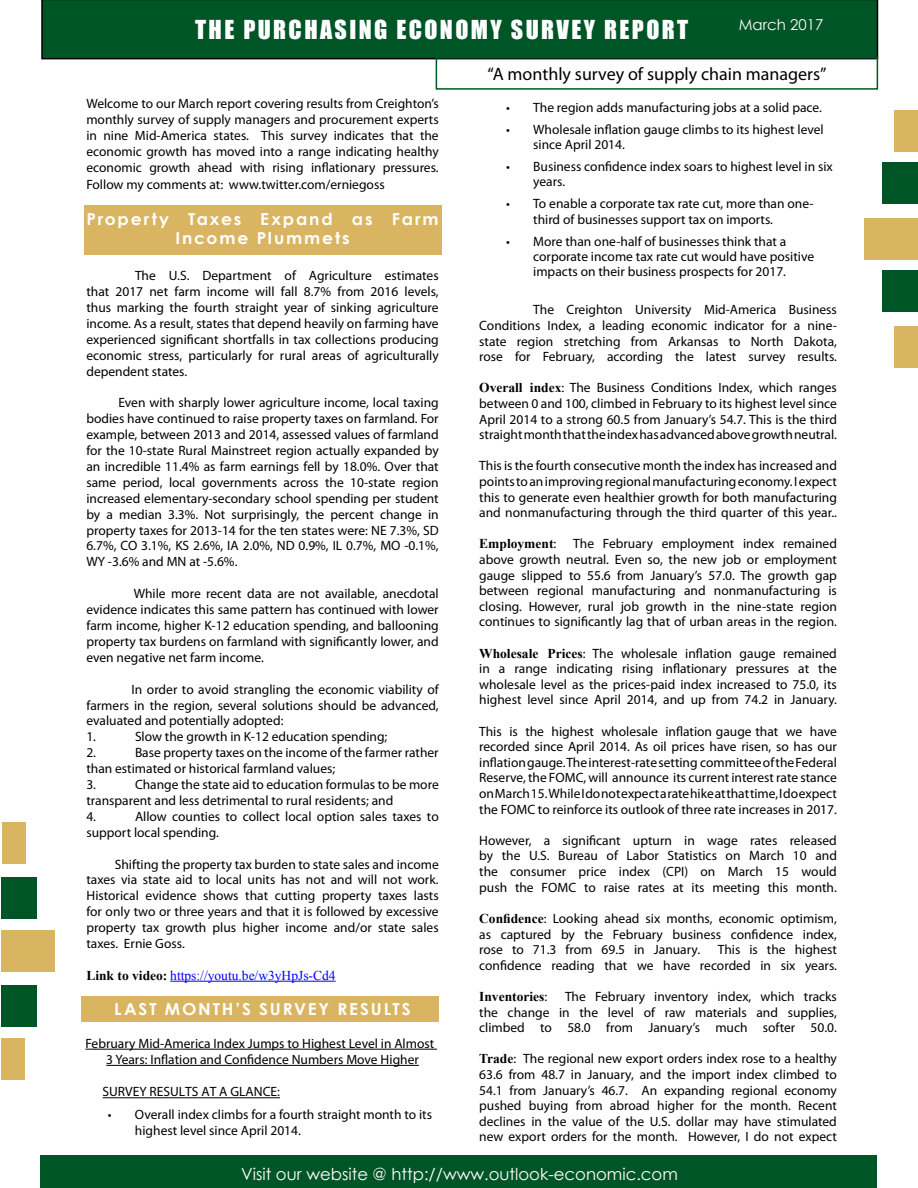
<style>
.page{position:relative;width:918px;height:1188px;background:#fff}
.page>*{position:absolute;margin:0;border:0;box-sizing:border-box;transform-origin:0 0}
.t1{font:24px "Impact";letter-spacing:.1em;color:#fff}
.t2{font:18px "Myriad Pro";color:#000}
.t3{font:700 16.5px/19.8px "Century Gothic";letter-spacing:.11em;color:#fff;text-align:center;scale:1.04 1}
.t4{font:16.5px "Century Gothic";color:#fff}
.t5{font:15px "Century Gothic";color:#fff}
.t6{font:13.5px/15.6px "Myriad Pro";color:#000;text-align:justify}
.t7{font:13.5px "Times New Roman";color:#00f}
.t8{font:700 13.5px "Times New Roman";color:#000}
.s1{font-weight:700;color:#000}
.s2{font-family:"Times New Roman";font-weight:700}
.s3{font-family:"Myriad Pro";font-weight:400}
</style>
<div class="page">
<div style="left:2px;top:822px;width:24px;height:42px;background:#d9b562"></div>
<div style="left:1px;top:878px;width:36px;height:42px;background:#005526"></div>
<div style="left:2px;top:930px;width:53px;height:42px;background:#d9b562"></div>
<div style="left:1px;top:986px;width:36px;height:42px;background:#005526"></div>
<div style="left:1px;top:1038px;width:24px;height:42px;background:#d9b562"></div>
<div style="left:894px;top:326px;width:24px;height:42px;background:#d9b562"></div>
<div style="left:882px;top:270px;width:36px;height:42px;background:#005526"></div>
<div style="left:864px;top:218px;width:54px;height:42px;background:#d9b562"></div>
<div style="left:882px;top:162px;width:36px;height:42px;background:#005526"></div>
<div style="left:894px;top:110px;width:24px;height:42px;background:#d9b562"></div>
<div style="left:40px;top:1155px;width:838px;height:33px;background:#005526"></div>
<div style="left:41px;top:0;width:837px;height:59px;background:#005526"></div>
<div style="left:436px;top:57px;width:442px;height:33px;border:2px solid #005526"></div>
<div style="left:84px;top:205px;width:358px;height:50px;background:#d9b562"></div>
<div style="left:81px;top:996px;width:358px;height:26px;background:#d9b562"></div>
<hr style="left:170px;top:981px;width:166px;height:1px;background:#00f">
<hr style="left:86px;top:1049px;width:351px;height:1px;background:#000">
<hr style="left:106px;top:1065px;width:313px;height:1px;background:#000">
<hr style="left:103px;top:1097px;width:177px;height:1px;background:#000">
<p class="t5" style="left:739px;top:14px;width:86px">March 2017</p>
<h2 class="t2" style="left:488px;top:63px;width:340px">“A monthly survey of supply chain managers”</h2>
<h1 class="t1" style="left:195px;top:16px;width:495px">THE PURCHASING ECONOMY SURVEY REPORT</h1>
<p class="t6" style="left:86px;top:95px;width:354px;line-height:16.2px">Welcome to our March report covering results from Creighton’s monthly survey of supply managers and procurement experts in nine Mid-America states. This survey indicates that the economic growth has moved into a range indicating healthy economic growth ahead with rising inflationary pressures.<br>Follow my comments at: www.twitter.com/erniegoss</p>
<p class="t3" style="left:86px;top:208px;width:340px">Property Taxes Expand as Farm<br>Income Plummets</p>
<p class="t6" style="left:86px;top:267px;width:354px;text-indent:49px">The U.S. Department of Agriculture estimates that 2017 net farm income will fall 8.7% from 2016 levels, thus marking the fourth straight year of sinking agriculture income. As a result, states that depend heavily on farming have experienced significant shortfalls in tax collections producing economic stress, particularly for rural areas of agriculturally dependent states.</p>
<p class="t6" style="left:86px;top:395px;width:354px;text-indent:32px">Even with sharply lower agriculture income, local taxing bodies have continued to raise property taxes on farmland. For example, between 2013 and 2014, assessed values of farmland for the 10-state Rural Mainstreet region actually expanded by an incredible 11.4% as farm earnings fell by 18.0%. Over that same period, local governments across the 10-state region increased elementary-secondary school spending per student by a median 3.3%. Not surprisingly, the percent change in property taxes for 2013-14 for the ten states were: NE 7.3%, SD 6.7%, CO 3.1%, KS 2.6%, IA 2.0%, ND 0.9%, IL 0.7%, MO -0.1%, WY -3.6% and MN at -5.6%.</p>
<p class="t6" style="left:86px;top:585px;width:354px;text-indent:47px">While more recent data are not available, anecdotal evidence indicates this same pattern has continued with lower farm income, higher K-12 education spending, and ballooning property tax burdens on farmland with significantly lower, and even negative net farm income.</p>
<p class="t6" style="left:86px;top:681px;width:354px;text-align:left;text-indent:45px">In order to avoid strangling the economic viability of farmers in the region, several solutions should be advanced, evaluated and potentially adopted:<br>1.</p>
<p class="t6" style="left:135px;top:729px;width:254px">Slow the growth in K-12 education spending;</p>
<p class="t6" style="left:86px;top:745px;width:354px;text-align:left;text-indent:49px">Base property taxes on the income of the farmer rather than estimated or historical farmland values;<br>3.</p>
<p class="t6" style="left:86px;top:745px;width:11px">2.</p>
<p class="t6" style="left:86px;top:776px;width:354px;text-align:left;text-indent:49px">Change the state aid to education formulas to be more transparent and less detrimental to rural residents; and<br>4.</p>
<p class="t6" style="left:86px;top:808px;width:354px;text-indent:49px">Allow counties to collect local option sales taxes to support local spending.</p>
<p class="t6" style="left:86px;top:856px;width:354px;text-indent:28px">Shifting the property tax burden to state sales and income taxes via state aid to local units has not and will not work.<br>Historical evidence shows that cutting property taxes lasts for only two or three years and that it is followed by excessive property tax growth plus higher income and/or state sales taxes. Ernie Goss.</p>
<p class="t7" style="left:86px;top:966px;width:251px"><span class="s1">Link to video:</span> https://youtu.be/w3yHpJs-Cd4</p>
<p class="t3" style="left:114px;top:999px;width:287px">LAST MONTH’S SURVEY RESULTS</p>
<p class="t6" style="left:86px;top:1035px;width:350px;line-height:16.2px;text-align:center">February Mid-America Index Jumps to Highest Level in Almost<br>3 Years: Inflation and Confidence Numbers Move Higher</p>
<p class="t6" style="left:103px;top:1084px;width:179px">SURVEY RESULTS AT A GLANCE:</p>
<p class="t6" style="left:135px;top:1107px;width:299px;text-indent:-27px">• Overall index climbs for a fourth straight month to its highest level since April 2014.</p>
<p class="t6" style="left:506px;top:99px;width:317px">• The region adds manufacturing jobs at a solid pace.</p>
<p class="t6" style="left:533px;top:121px;width:292px;text-indent:-27px">• Wholesale inflation gauge climbs to its highest level since April 2014.</p>
<p class="t6" style="left:533px;top:159px;width:301px;text-indent:-27px">• Business confidence index soars to highest level in six years.</p>
<p class="t6" style="left:533px;top:196px;width:282px;text-indent:-27px">• To enable a corporate tax rate cut, more than one&shy;third of businesses support tax on imports.</p>
<p class="t6" style="left:533px;top:233px;width:282px;text-align:left;text-indent:-27px">• More than one-half of businesses think that a corporate income tax rate cut would have positive impacts on their business prospects for 2017.</p>
<p class="t6" style="left:479px;top:302px;width:359px;text-indent:54px">The Creighton University Mid-America Business Conditions Index, a leading economic indicator for a nine&shy;state region stretching from Arkansas to North Dakota, rose for February, according the latest survey results.</p>
<p class="t6" style="left:479px;top:380px;width:359px"><span class="s2">Overall index</span>: The Business Conditions Index, which ranges between 0 and 100, climbed in February to its highest level since April 2014 to a strong 60.5 from January’s 54.7. This is the third straight month that the index has advanced above growth neutral.</p>
<p class="t6" style="left:479px;top:458px;width:359px">This is the fourth consecutive month the index has increased and points to an improving regional manufacturing economy. I expect this to generate even healthier growth for both manufacturing and nonmanufacturing through the third quarter of this year..</p>
<p class="t8" style="left:479px;top:535px;width:79px">Employment<span class="s3">:</span></p>
<p class="t6" style="left:479px;top:536px;width:359px;text-indent:94px">The February employment index remained above growth neutral. Even so, the new job or employment gauge slipped to 55.6 from January’s 57.0. The growth gap between regional manufacturing and nonmanufacturing is closing. However, rural job growth in the nine-state region continues to significantly lag that of urban areas in the region.</p>
<p class="t6" style="left:479px;top:645px;width:359px"><span class="s2">Wholesale Prices</span>: The wholesale inflation gauge remained in a range indicating rising inflationary pressures at the wholesale level as the prices-paid index increased to 75.0, its highest level since April 2014, and up from 74.2 in January.</p>
<p class="t6" style="left:479px;top:723px;width:359px">This is the highest wholesale inflation gauge that we have recorded since April 2014. As oil prices have risen, so has our inflation gauge. The interest-rate setting committee of the Federal Reserve, the FOMC, will announce its current interest rate stance on March 15. While I do not expect a rate hike at that time, I do expect the FOMC to reinforce its outlook of three rate increases in 2017.</p>
<p class="t6" style="left:479px;top:832px;width:359px">However, a significant upturn in wage rates released by the U.S. Bureau of Labor Statistics on March 10 and the consumer price index (CPI) on March 15 would push the FOMC to raise rates at its meeting this month.</p>
<p class="t6" style="left:479px;top:910px;width:359px"><span class="s2">Confidence</span>: Looking ahead six months, economic optimism, as captured by the February business confidence index, rose to 71.3 from 69.5 in January.</p>
<p class="t6" style="left:479px;top:942px;width:359px;text-align:right">This is the highest<br>confidence reading that we have recorded in six years.</p>
<p class="t8" style="left:479px;top:987px;width:70px">Inventories<span class="s3">:</span></p>
<p class="t6" style="left:479px;top:988px;width:359px;text-indent:86px">The February inventory index, which tracks the change in the level of raw materials and supplies, climbed to 58.0 from January’s much softer 50.0.</p>
<p class="t6" style="left:479px;top:1051px;width:359px"><span class="s2">Trade</span>: The regional new export orders index rose to a healthy 63.6 from 48.7 in January, and the import index climbed to 54.1 from January’s 46.7. An expanding regional economy pushed buying from abroad higher for the month. Recent declines in the value of the U.S. dollar may have stimulated new export orders for the month. However, I do not expect</p>
<p class="t4" style="left:241px;top:1162px;width:438px">Visit our website @ http://www.outlook-economic.com</p>
</div>
